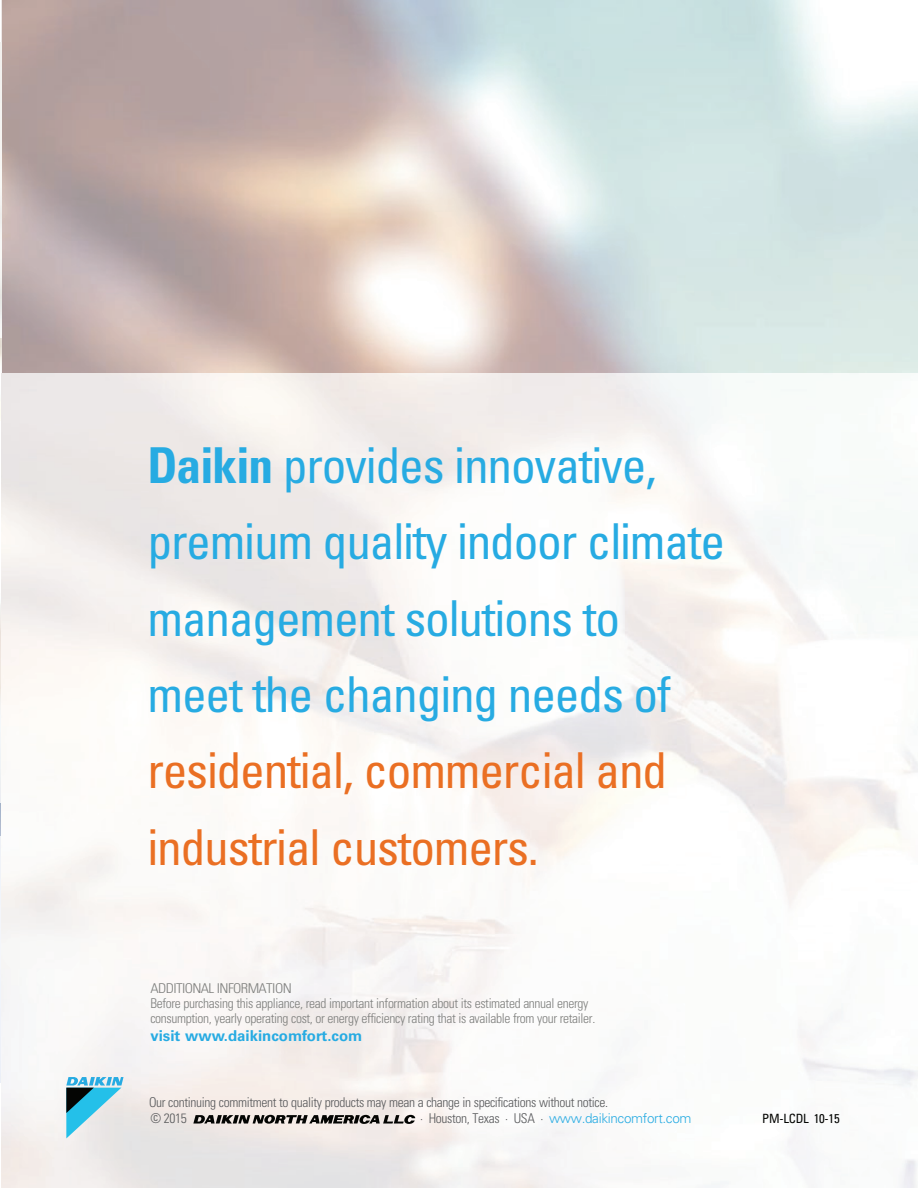
<style>
.page{position:relative;width:918px;height:1188px;background:#fff}
.page>*{position:absolute;margin:0;border:0;box-sizing:border-box;transform-origin:0 0}
.t1{font:condensed 49.5px/76.5px "Univers";letter-spacing:-.025em;color:#27abe2}
.t2{font:condensed 49.5px/76.5px "Univers";letter-spacing:-.025em;color:#ea6f23}
.t3{font:700 15px "Univers";color:#27abe2}
.t4{font:300 condensed 13.5px/15px "Univers";letter-spacing:-.025em;color:#7e7f7d;scale:1.1 1}
.t5{font:300 condensed 13.5px/16.5px "Univers";letter-spacing:-.025em;color:#58595b}
.t6{font:300 13.5px "Univers";letter-spacing:-.025em;color:#27abe2}
.t7{font:condensed 12.75px "Univers LT Std";letter-spacing:-.02em;color:#040503}
.s1{font-weight:700}
.s2{font-stretch:condensed;color:#58595b}
</style>
<div class="page">
<img style="left:0;top:43px;width:2px;height:1040px">
<img style="left:2px;top:42px;width:1px;height:296px">
<svg style="left:66px;top:1077px;width:58px;height:61px;background:#87c0d0"></svg>
<svg style="left:193px;top:1115px;width:222px;height:9px;background:#6a6764"></svg>
<h1 class="t1" style="left:148px;top:426px;width:579px"><span class="s1">Daikin</span> provides innovative, premium quality indoor climate management solutions to meet the changing needs of</h1>
<h1 class="t2" style="left:148px;top:732px;width:521px">residential, commercial and industrial customers.</h1>
<p class="t4" style="left:150px;top:980px;width:406px">ADDITIONAL INFORMATION<br>Before purchasing this appliance, read important information about its estimated annual energy consumption, yearly operating cost, or energy efficiency rating that is available from your retailer.</p>
<p class="t3" style="left:150px;top:1027px;width:213px">visit www.daikincomfort.com</p>
<p class="t5" style="left:149px;top:1094px;width:461px">Our continuing commitment to quality products may mean a change in specifications without notice. © 2015</p>
<p class="t6" style="left:420px;top:1110px;width:273px"><span class="s2">· Houston, Texas · USA ·</span> www.daikincomfort.com</p>
<p class="t7" style="left:762px;top:1110px;width:79px">PM-LCDL 10-15</p>
</div>
